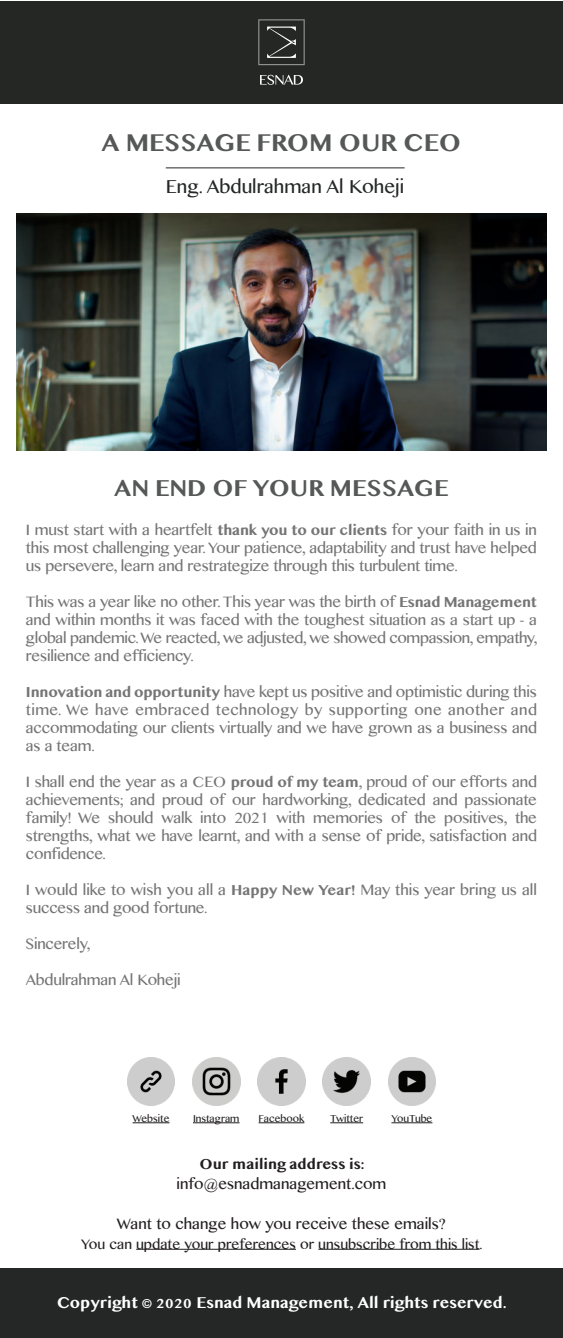
<style>
.page{position:relative;width:563px;height:1338px;background:#fff}
.page>*{position:absolute;margin:0;border:0;box-sizing:border-box;transform-origin:0 0}
.t1{font:700 25.12px "Oriya MN";color:#565757}
.t2{font:700 23.88px "Oriya MN";color:#565757}
.t3{font:18.62px "Oriya MN";color:#242725}
.t4{font:700 16.25px "Oriya MN";color:#fff}
.t5{font:15px/18px "Oriya MN";letter-spacing:-.015em;color:#767575;text-align:justify}
.t6{font:15px "Oriya MN";color:#231f20}
.t7{font:700 15px "Oriya MN";color:#231f20}
.t8{font:13.75px "Oriya MN";color:#231f20}
.t9{font:10px "Oriya MN";color:#231f20}
.s1{font-weight:700}
</style>
<div class="page">
<div style="left:0;top:1px;width:562px;height:102px;background:#252725"></div>
<svg style="left:258px;top:19px;width:47px;height:66px"></svg>
<img style="left:17px;top:214px;width:529px;height:236px">
<div style="left:0;top:1268px;width:562px;height:69px;background:#252726"></div>
<img style="left:257px;top:1057px;width:48px;height:47px">
<img style="left:127px;top:1057px;width:48px;height:47px">
<img style="left:192px;top:1057px;width:48px;height:47px">
<img style="left:323px;top:1057px;width:47px;height:47px">
<img style="left:388px;top:1057px;width:47px;height:47px">
<hr style="left:132px;top:1122px;width:37px;height:1px;background:#231f20">
<hr style="left:193px;top:1122px;width:46px;height:1px;background:#231f20">
<hr style="left:258px;top:1122px;width:46px;height:1px;background:#231f20">
<hr style="left:330px;top:1122px;width:33px;height:1px;background:#231f20">
<hr style="left:391px;top:1122px;width:41px;height:1px;background:#231f20">
<hr style="left:136px;top:1248px;width:160px;height:1px;background:#231f20">
<hr style="left:318px;top:1248px;width:161px;height:1px;background:#231f20">
<hr style="left:166px;top:167px;width:238px;height:1px;background:#242725">
<h1 class="t1" style="left:101px;top:132px;width:361px">A MESSAGE FROM OUR CEO</h1>
<p class="t3" style="left:166px;top:178px;width:240px">Eng. Abdulrahman Al Koheji</p>
<h2 class="t2" style="left:114px;top:478px;width:335px">AN END OF YOUR MESSAGE</h2>
<p class="t5" style="left:26px;top:521px;width:512px">I must start with a heartfelt <span class="s1">thank you to our clients</span> for your faith in us in this most challenging year. Your patience, adaptability and trust have helped us persevere, learn and restrategize through this turbulent time.</p>
<p class="t5" style="left:26px;top:593px;width:513px">This was a year like no other. This year was the birth of <span class="s1">Esnad Management </span>and within months it was faced with the toughest situation as a start up - a global pandemic. We reacted, we adjusted, we showed compassion, empathy, resilience and efficiency.</p>
<p class="t5" style="left:26px;top:683px;width:512px"><span class="s1">Innovation and opportunity</span> have kept us positive and optimistic during this time. We have embraced technology by supporting one another and accommodating our clients virtually and we have grown as a business and as a team.</p>
<p class="t5" style="left:26px;top:773px;width:512px">I shall end the year as a CEO <span class="s1">proud of my team</span>, proud of our efforts and achievements; and proud of our hardworking, dedicated and passionate family! We should walk into 2021 with memories of the positives, the strengths, what we have learnt, and with a sense of pride, satisfaction and confidence.</p>
<p class="t5" style="left:26px;top:881px;width:512px">I would like to wish you all a <span class="s1">Happy New Year!</span> May this year bring us all success and good fortune.</p>
<p class="t5" style="left:26px;top:935px;width:66px">Sincerely,</p>
<p class="t5" style="left:26px;top:971px;width:156px">Abdulrahman Al Koheji</p>
<p class="t9" style="left:132px;top:1114px;width:38px">Website</p>
<p class="t9" style="left:193px;top:1114px;width:48px">Instagram</p>
<p class="t9" style="left:258px;top:1114px;width:47px">Facebook</p>
<p class="t9" style="left:330px;top:1114px;width:34px">Twitter</p>
<p class="t9" style="left:391px;top:1114px;width:42px">YouTube</p>
<p class="t7" style="left:199px;top:1157px;width:166px">Our mailing address is:</p>
<p class="t6" style="left:176px;top:1176px;width:211px">info@esnadmanagement.com</p>
<p class="t6" style="left:117px;top:1216px;width:330px">Want to change how you receive these emails?</p>
<p class="t8" style="left:81px;top:1237px;width:403px">You can update your preferences or unsubscribe from this list.</p>
<p class="t4" style="left:57px;top:1294px;width:451px">Copyright © 2020 Esnad Management, All rights reserved.</p>
</div>
